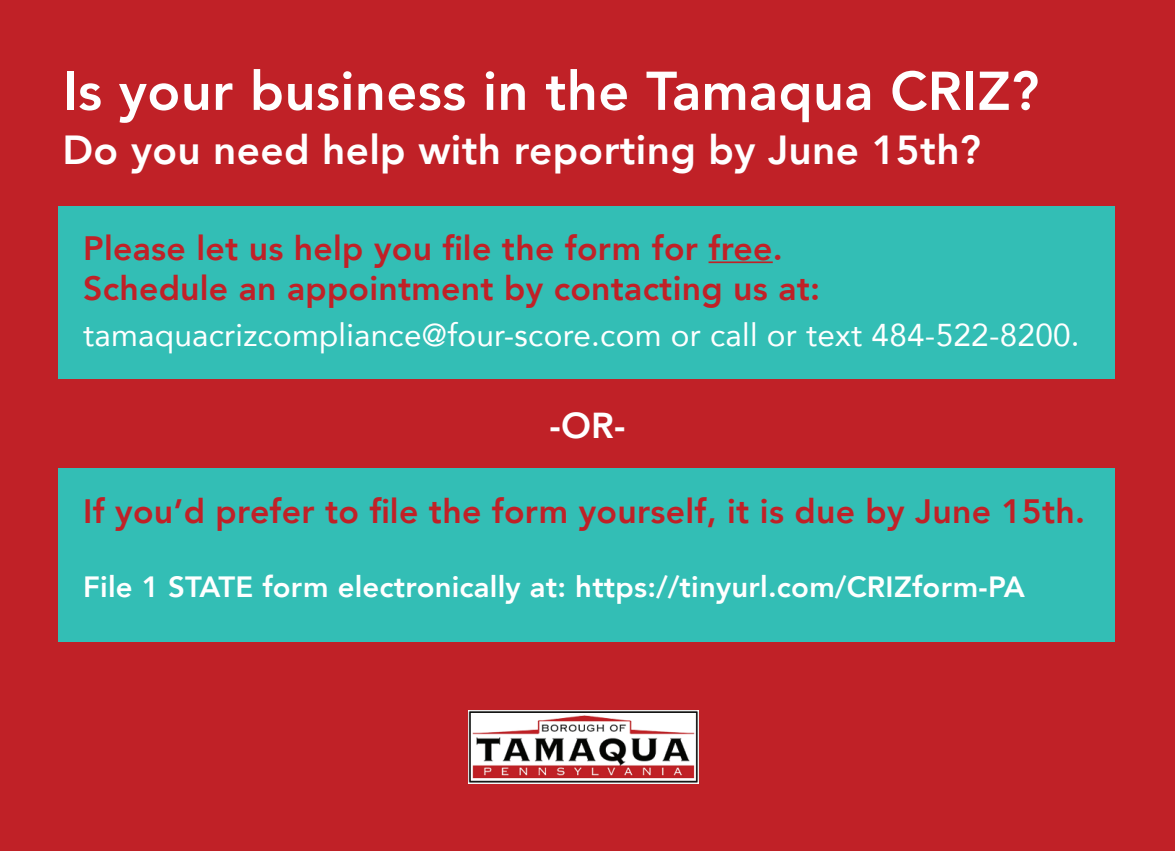
<style>
.page{position:relative;width:1175px;height:851px;background:#fff}
.page>*{position:absolute;margin:0;border:0;box-sizing:border-box;transform-origin:0 0}
.t1{font:800 54px "Avenir";letter-spacing:.01em;color:#fff}
.t2{font:800 40.5px "Avenir";letter-spacing:.01em;color:#fff}
.t3{font:800 36px "Avenir";color:#fff}
.t4{font:800 33.75px/40.5px "Avenir";letter-spacing:.01em;color:#c02127}
.t5{font:31.5px "Avenir";letter-spacing:.01em;color:#fff}
.t6{font:800 29.25px "Avenir";letter-spacing:.01em;color:#fff}
</style>
<div class="page">
<div style="left:0;top:0;width:1174px;height:850px;background:#c02127"></div>
<div style="left:58px;top:206px;width:1056px;height:173px;background:#33beb5"></div>
<div style="left:58px;top:468px;width:1056px;height:173px;background:#33beb5"></div>
<hr style="left:708px;top:261px;width:64px;height:2px;background:#c02127">
<img style="left:469px;top:710px;width:229px;height:73px">
<h1 class="t1" style="left:63px;top:49px;width:978px">Is your business in the Tamaqua CRIZ?</h1>
<p class="t2" style="left:63px;top:118px;width:920px">Do you need help with reporting by June 15th?</p>
<p class="t4" style="left:83px;top:228px;width:738px">Please let us help you file the form for free.<br>Schedule an appointment by contacting us at:</p>
<p class="t5" style="left:83px;top:310px;width:998px">tamaquacrizcompliance@four-score.com or call or text 484-522-8200.</p>
<p class="t3" style="left:549px;top:397px;width:78px">-OR-</p>
<p class="t4" style="left:83px;top:491px;width:1003px">If you’d prefer to file the form yourself, it is due by June 15th.</p>
<p class="t6" style="left:83px;top:563px;width:943px">File 1 STATE form electronically at: https://tinyurl.com/CRIZform-PA</p>
</div>
